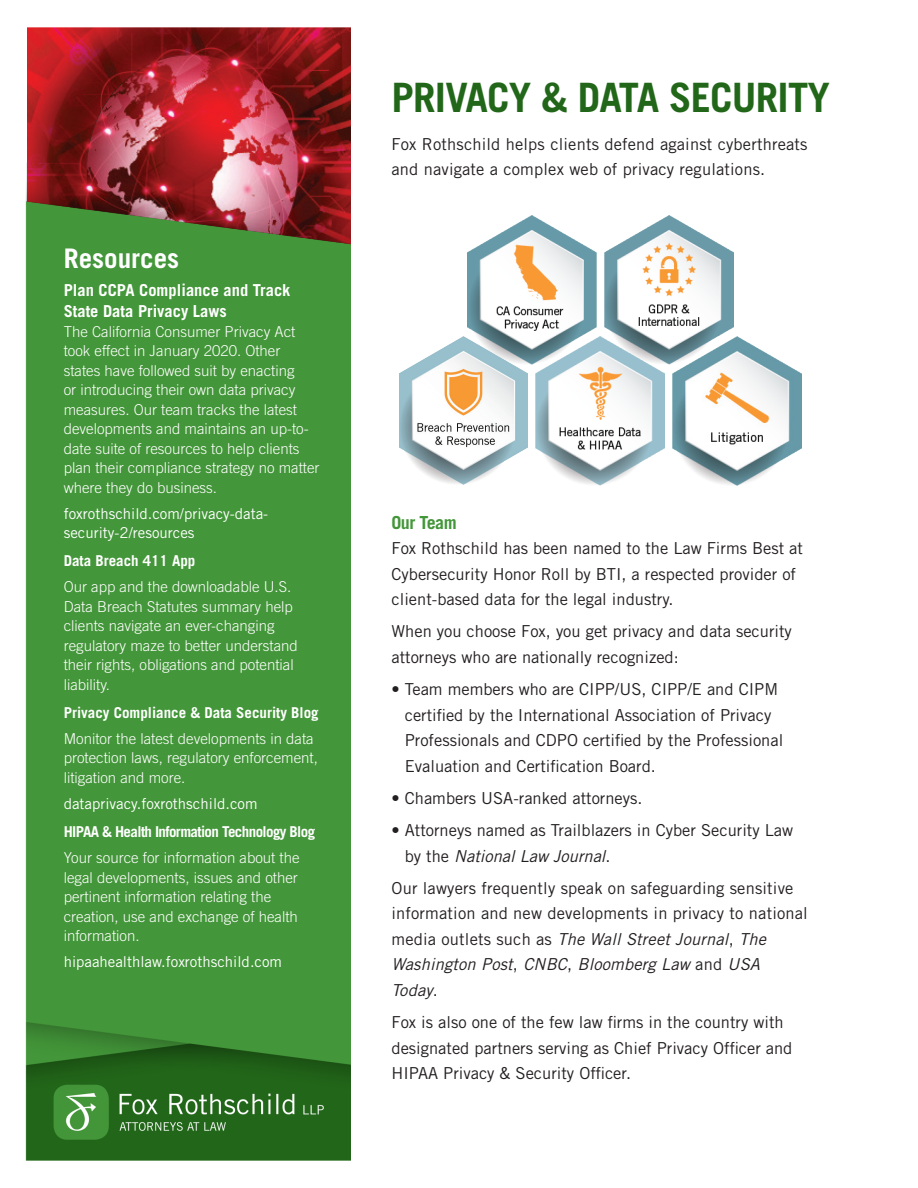
<style>
.page{position:relative;width:918px;height:1188px;background:#fff}
.page>*{position:absolute;margin:0;border:0;box-sizing:border-box;transform-origin:0 0}
.t1{font:700 40.5px "Trade Gothic";letter-spacing:-.02em;color:#226719}
.sub_head{font:700 27px "Trade Gothic LT Std";color:#fff}
.sub_head-2{font:700 18px "Trade Gothic LT Std";letter-spacing:-.03em;color:#439639}
.sub_head-3{font:16.5px/25.5px "Trade Gothic LT Std";color:#231f20}
.t2{font:700 16.5px/21px "Trade Gothic LT Std";color:#fff}
.t3{font:300 15px/19.5px "Trade Gothic LT Std";color:#fff}
.t4{font:15px/19.5px "Trade Gothic";color:#fff}
.t5{font:700 15px "Trade Gothic LT Std";color:#fff}
.t6{font:700 15px "Trade Gothic LT Std";letter-spacing:-.04em;color:#fff}
.s1{font-style:italic}
</style>
<div class="page">
<img style="left:25px;top:27px;width:326px;height:1134px">
<img style="left:605px;top:215px;width:129px;height:149px">
<img style="left:535px;top:336px;width:129px;height:149px">
<img style="left:672px;top:336px;width:129px;height:149px">
<img style="left:467px;top:215px;width:129px;height:149px">
<img style="left:399px;top:336px;width:129px;height:149px">
<p class="sub_head" style="left:64px;top:242px;width:117px">Resources</p>
<p class="t2" style="left:64px;top:279px;width:228px">Plan CCPA Compliance and Track<br>State Data Privacy Laws</p>
<p class="t3" style="left:64px;top:321px;width:257px">The California Consumer Privacy Act took effect in January 2020. Other states have followed suit by enacting<br>or introducing their own data privacy measures. Our team tracks the latest developments and maintains an up-to&shy;date suite of resources to help clients plan their compliance strategy no matter where they do business.</p>
<p class="t4" style="left:64px;top:503px;width:206px">foxrothschild.com/privacy-data&shy;security-2/resources</p>
<p class="t5" style="left:64px;top:551px;width:133px">Data Breach 411 App</p>
<p class="t3" style="left:64px;top:577px;width:236px">Our app and the downloadable U.S.<br>Data Breach Statutes summary help clients navigate an ever-changing regulatory maze to better understand their rights, obligations and potential liability.</p>
<p class="t5" style="left:64px;top:703px;width:257px">Privacy Compliance &amp; Data Security Blog</p>
<p class="t3" style="left:64px;top:728px;width:256px">Monitor the latest developments in data protection laws, regulatory enforcement, litigation and more.</p>
<p class="t4" style="left:64px;top:794px;width:195px">dataprivacy.foxrothschild.com</p>
<p class="t6" style="left:64px;top:822px;width:253px">HIPAA &amp; Health Information Technology Blog</p>
<p class="t3" style="left:64px;top:848px;width:237px">Your source for information about the legal developments, issues and other pertinent information relating the creation, use and exchange of health information.</p>
<p class="t4" style="left:64px;top:952px;width:220px">hipaahealthlaw.foxrothschild.com</p>
<p class="t1" style="left:392px;top:73px;width:440px">PRIVACY &amp; DATA SECURITY</p>
<p class="sub_head-3" style="left:392px;top:131px;width:418px">Fox Rothschild helps clients defend against cyberthreats and navigate a complex web of privacy regulations.</p>
<p class="sub_head-2" style="left:392px;top:511px;width:67px">Our Team</p>
<p class="sub_head-3" style="left:392px;top:535px;width:413px">Fox Rothschild has been named to the Law Firms Best at<br>Cybersecurity Honor Roll by BTI, a respected provider of client-based data for the legal industry.</p>
<p class="sub_head-3" style="left:392px;top:619px;width:402px">When you choose Fox, you get privacy and data security attorneys who are nationally recognized:</p>
<p class="sub_head-3" style="left:405px;top:676px;width:380px;text-indent:-13px">• Team members who are CIPP/US, CIPP/E and CIPM certified by the International Association of Privacy Professionals and CDPO certified by the Professional Evaluation and Certification Board.</p>
<p class="sub_head-3" style="left:392px;top:785px;width:253px">• Chambers USA-ranked attorneys.</p>
<p class="sub_head-3" style="left:405px;top:817px;width:390px;text-indent:-13px">• Attorneys named as Trailblazers in Cyber Security Law by the <span class="s1">National Law Journal</span>.</p>
<p class="sub_head-3" style="left:392px;top:875px;width:418px">Our lawyers frequently speak on safeguarding sensitive information and new developments in privacy to national media outlets such as <span class="s1">The Wall Street Journal</span>, <span class="s1">The Washington Post</span>, <span class="s1">CNBC</span>, <span class="s1">Bloomberg Law</span> and <span class="s1">USA Today</span>.</p>
<p class="sub_head-3" style="left:392px;top:1009px;width:402px">Fox is also one of the few law firms in the country with designated partners serving as Chief Privacy Officer and<br>HIPAA Privacy &amp; Security Officer.</p>
</div>
